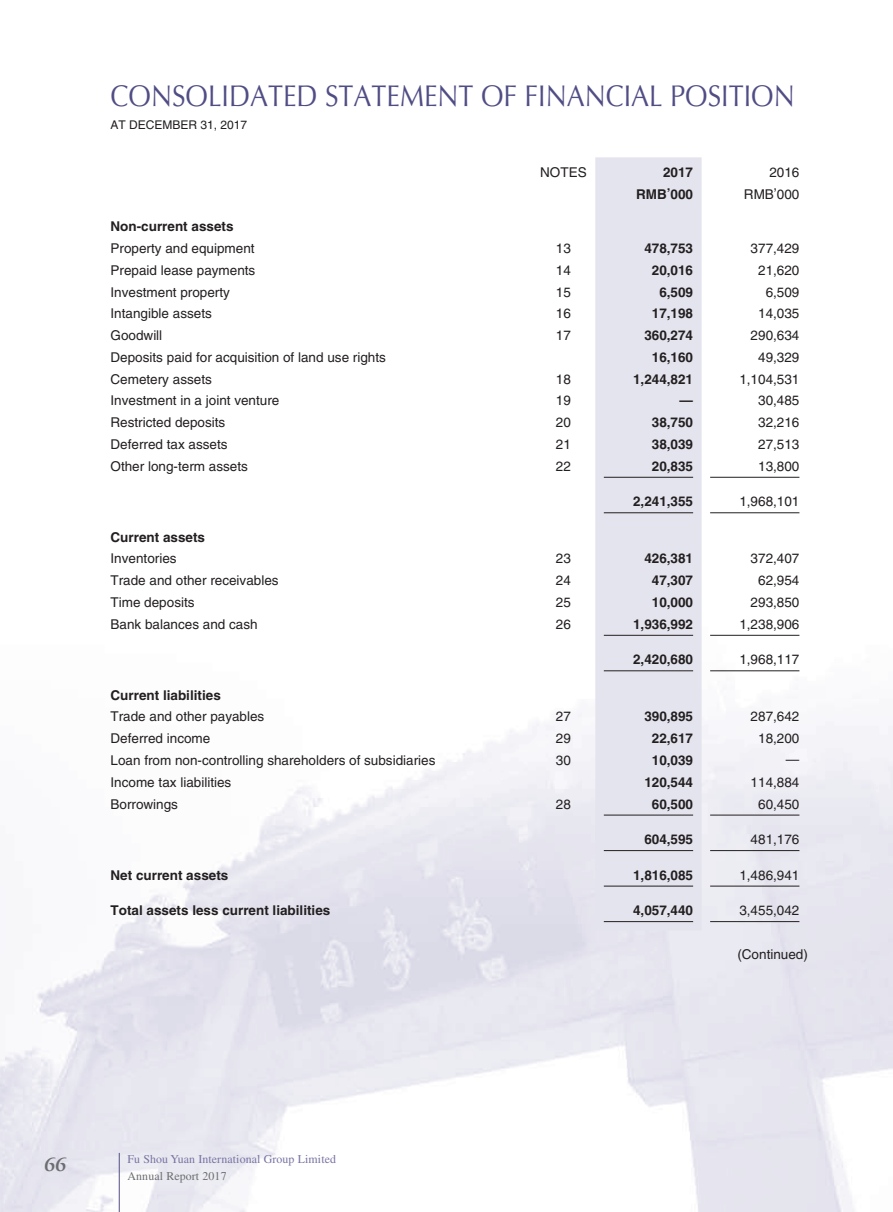
<style>
.page{position:relative;width:893px;height:1212px;background:#fff}
.page>*{position:absolute;margin:0;border:0;box-sizing:border-box;transform-origin:0 0}
.t1{font:30px "Optima LT Std";color:#504d85;scale:.9 1}
.t2{font:italic 700 21px "Giovanni Std";color:#6c6d70}
._1__內文{font:13.5px "Helvetica LT Std";color:#231f20}
._1__內文-2{font:700 13.5px "Helvetica LT Std";color:#231f20}
.t3{font:12px "Helvetica LT Std";color:#231f20}
.t4{font:11.85px "Times LT Std";letter-spacing:.01em;color:#7773a2}
.t5{font:11.85px "Times LT Std";letter-spacing:.01em;color:#6c6d70}
</style>
<div class="page">
<hr style="left:119px;top:1153px;width:1px;height:59px;background:#504d85">
<div style="left:595px;top:157px;width:107px;height:773px;background:#e4e4ee"></div>
<hr style="left:604px;top:477px;width:89px;height:1px;background:#231f20">
<hr style="left:710px;top:477px;width:89px;height:1px;background:#231f20">
<hr style="left:604px;top:512px;width:89px;height:1px;background:#231f20">
<hr style="left:710px;top:512px;width:89px;height:1px;background:#231f20">
<hr style="left:604px;top:635px;width:89px;height:1px;background:#231f20">
<hr style="left:710px;top:635px;width:89px;height:1px;background:#231f20">
<hr style="left:604px;top:670px;width:89px;height:1px;background:#231f20">
<hr style="left:710px;top:670px;width:89px;height:1px;background:#231f20">
<hr style="left:604px;top:815px;width:89px;height:1px;background:#231f20">
<hr style="left:710px;top:815px;width:89px;height:1px;background:#231f20">
<hr style="left:604px;top:850px;width:89px;height:1px;background:#231f20">
<hr style="left:710px;top:850px;width:89px;height:1px;background:#231f20">
<hr style="left:604px;top:886px;width:89px;height:1px;background:#231f20">
<hr style="left:710px;top:886px;width:89px;height:1px;background:#231f20">
<hr style="left:604px;top:921px;width:89px;height:1px;background:#231f20">
<hr style="left:710px;top:921px;width:89px;height:1px;background:#231f20">
<h1 class="t1" style="left:111px;top:78px;width:762px">CONSOLIDATED STATEMENT OF FINANCIAL POSITION</h1>
<p class="t3" style="left:111px;top:117px;width:138px">AT DECEMBER 31, 2017</p>
<p class="_1__內文" style="left:540px;top:165px;width:48px">NOTES</p>
<p class="_1__內文-2" style="left:663px;top:164px;width:32px">2017</p>
<p class="_1__內文" style="left:769px;top:165px;width:32px">2016</p>
<p class="_1__內文-2" style="left:636px;top:186px;width:59px">RMB’000</p>
<p class="_1__內文" style="left:744px;top:187px;width:57px">RMB’000</p>
<p class="_1__內文-2" style="left:111px;top:218px;width:125px">Non-current assets</p>
<p class="_1__內文" style="left:111px;top:241px;width:146px">Property and equipment</p>
<p class="_1__內文" style="left:556px;top:241px;width:17px">13</p>
<p class="_1__內文-2" style="left:644px;top:240px;width:50px">478,753</p>
<p class="_1__內文" style="left:751px;top:241px;width:50px">377,429</p>
<p class="_1__內文" style="left:111px;top:262px;width:146px">Prepaid lease payments</p>
<p class="_1__內文" style="left:556px;top:262px;width:17px">14</p>
<p class="_1__內文-2" style="left:652px;top:262px;width:43px">20,016</p>
<p class="_1__內文" style="left:758px;top:262px;width:43px">21,620</p>
<p class="_1__內文" style="left:111px;top:284px;width:121px">Investment property</p>
<p class="_1__內文" style="left:556px;top:284px;width:17px">15</p>
<p class="_1__內文-2" style="left:659px;top:284px;width:35px">6,509</p>
<p class="_1__內文" style="left:766px;top:284px;width:35px">6,509</p>
<p class="_1__內文" style="left:111px;top:306px;width:103px">Intangible assets</p>
<p class="_1__內文" style="left:556px;top:306px;width:17px">16</p>
<p class="_1__內文-2" style="left:652px;top:305px;width:43px">17,198</p>
<p class="_1__內文" style="left:758px;top:306px;width:43px">14,035</p>
<p class="_1__內文" style="left:111px;top:328px;width:53px">Goodwill</p>
<p class="_1__內文" style="left:556px;top:328px;width:17px">17</p>
<p class="_1__內文-2" style="left:644px;top:327px;width:50px">360,274</p>
<p class="_1__內文" style="left:751px;top:328px;width:50px">290,634</p>
<p class="_1__內文" style="left:111px;top:349px;width:277px">Deposits paid for acquisition of land use rights</p>
<p class="_1__內文-2" style="left:652px;top:349px;width:43px">16,160</p>
<p class="_1__內文" style="left:758px;top:349px;width:43px">49,329</p>
<p class="_1__內文" style="left:111px;top:371px;width:103px">Cemetery assets</p>
<p class="_1__內文" style="left:556px;top:371px;width:17px">18</p>
<p class="_1__內文-2" style="left:633px;top:371px;width:62px">1,244,821</p>
<p class="_1__內文" style="left:739px;top:371px;width:62px">1,104,531</p>
<p class="_1__內文" style="left:111px;top:393px;width:170px">Investment in a joint venture</p>
<p class="_1__內文" style="left:556px;top:393px;width:17px">19</p>
<p class="_1__內文-2" style="left:680px;top:392px;width:15px">—</p>
<p class="_1__內文" style="left:758px;top:393px;width:43px">30,485</p>
<p class="_1__內文" style="left:111px;top:415px;width:116px">Restricted deposits</p>
<p class="_1__內文" style="left:556px;top:415px;width:17px">20</p>
<p class="_1__內文-2" style="left:652px;top:414px;width:43px">38,750</p>
<p class="_1__內文" style="left:758px;top:415px;width:43px">32,216</p>
<p class="_1__內文" style="left:111px;top:436px;width:119px">Deferred tax assets</p>
<p class="_1__內文" style="left:556px;top:436px;width:17px">21</p>
<p class="_1__內文-2" style="left:652px;top:436px;width:43px">38,039</p>
<p class="_1__內文" style="left:758px;top:436px;width:43px">27,513</p>
<p class="_1__內文" style="left:111px;top:458px;width:139px">Other long-term assets</p>
<p class="_1__內文" style="left:556px;top:458px;width:17px">22</p>
<p class="_1__內文-2" style="left:652px;top:458px;width:43px">20,835</p>
<p class="_1__內文" style="left:758px;top:458px;width:43px">13,800</p>
<p class="_1__內文-2" style="left:633px;top:493px;width:62px">2,241,355</p>
<p class="_1__內文" style="left:739px;top:494px;width:62px">1,968,101</p>
<p class="_1__內文-2" style="left:111px;top:529px;width:96px">Current assets</p>
<p class="_1__內文" style="left:111px;top:551px;width:68px">Inventories</p>
<p class="_1__內文" style="left:556px;top:551px;width:17px">23</p>
<p class="_1__內文-2" style="left:644px;top:550px;width:50px">426,381</p>
<p class="_1__內文" style="left:751px;top:551px;width:50px">372,407</p>
<p class="_1__內文" style="left:111px;top:573px;width:170px">Trade and other receivables</p>
<p class="_1__內文" style="left:556px;top:573px;width:17px">24</p>
<p class="_1__內文-2" style="left:652px;top:572px;width:43px">47,307</p>
<p class="_1__內文" style="left:758px;top:573px;width:43px">62,954</p>
<p class="_1__內文" style="left:111px;top:594px;width:86px">Time deposits</p>
<p class="_1__內文" style="left:556px;top:594px;width:17px">25</p>
<p class="_1__內文-2" style="left:652px;top:594px;width:43px">10,000</p>
<p class="_1__內文" style="left:751px;top:594px;width:50px">293,850</p>
<p class="_1__內文" style="left:111px;top:616px;width:149px">Bank balances and cash</p>
<p class="_1__內文" style="left:556px;top:616px;width:17px">26</p>
<p class="_1__內文-2" style="left:633px;top:616px;width:62px">1,936,992</p>
<p class="_1__內文" style="left:739px;top:616px;width:62px">1,238,906</p>
<p class="_1__內文-2" style="left:633px;top:651px;width:62px">2,420,680</p>
<p class="_1__內文" style="left:739px;top:652px;width:62px">1,968,117</p>
<p class="_1__內文-2" style="left:111px;top:687px;width:112px">Current liabilities</p>
<p class="_1__內文" style="left:111px;top:709px;width:155px">Trade and other payables</p>
<p class="_1__內文" style="left:556px;top:709px;width:17px">27</p>
<p class="_1__內文-2" style="left:644px;top:708px;width:50px">390,895</p>
<p class="_1__內文" style="left:751px;top:709px;width:50px">287,642</p>
<p class="_1__內文" style="left:111px;top:731px;width:101px">Deferred income</p>
<p class="_1__內文" style="left:556px;top:731px;width:17px">29</p>
<p class="_1__內文-2" style="left:652px;top:730px;width:43px">22,617</p>
<p class="_1__內文" style="left:758px;top:731px;width:43px">18,200</p>
<p class="_1__內文" style="left:111px;top:752px;width:326px">Loan from non-controlling shareholders of subsidiaries</p>
<p class="_1__內文" style="left:556px;top:752px;width:17px">30</p>
<p class="_1__內文-2" style="left:652px;top:752px;width:43px">10,039</p>
<p class="_1__內文" style="left:786px;top:752px;width:15px">—</p>
<p class="_1__內文" style="left:111px;top:774px;width:122px">Income tax liabilities</p>
<p class="_1__內文-2" style="left:644px;top:774px;width:50px">120,544</p>
<p class="_1__內文" style="left:751px;top:774px;width:50px">114,884</p>
<p class="_1__內文" style="left:111px;top:796px;width:69px">Borrowings</p>
<p class="_1__內文" style="left:556px;top:796px;width:17px">28</p>
<p class="_1__內文-2" style="left:652px;top:795px;width:43px">60,500</p>
<p class="_1__內文" style="left:758px;top:796px;width:43px">60,450</p>
<p class="_1__內文-2" style="left:644px;top:831px;width:50px">604,595</p>
<p class="_1__內文" style="left:751px;top:831px;width:50px">481,176</p>
<p class="_1__內文-2" style="left:111px;top:866px;width:119px">Net current assets</p>
<p class="_1__內文-2" style="left:633px;top:866px;width:62px">1,816,085</p>
<p class="_1__內文" style="left:739px;top:867px;width:62px">1,486,941</p>
<p class="_1__內文-2" style="left:111px;top:902px;width:221px">Total assets less current liabilities</p>
<p class="_1__內文-2" style="left:633px;top:902px;width:62px">4,057,440</p>
<p class="_1__內文" style="left:739px;top:902px;width:62px">3,455,042</p>
<p class="_1__內文" style="left:737px;top:947px;width:72px">(Continued)</p>
<p class="t2" style="left:44px;top:1152px;width:24px">66</p>
<p class="t4" style="left:128px;top:1152px;width:210px">Fu Shou Yuan International Group Limited</p>
<p class="t5" style="left:128px;top:1169px;width:101px">Annual Report 2017</p>
</div>
